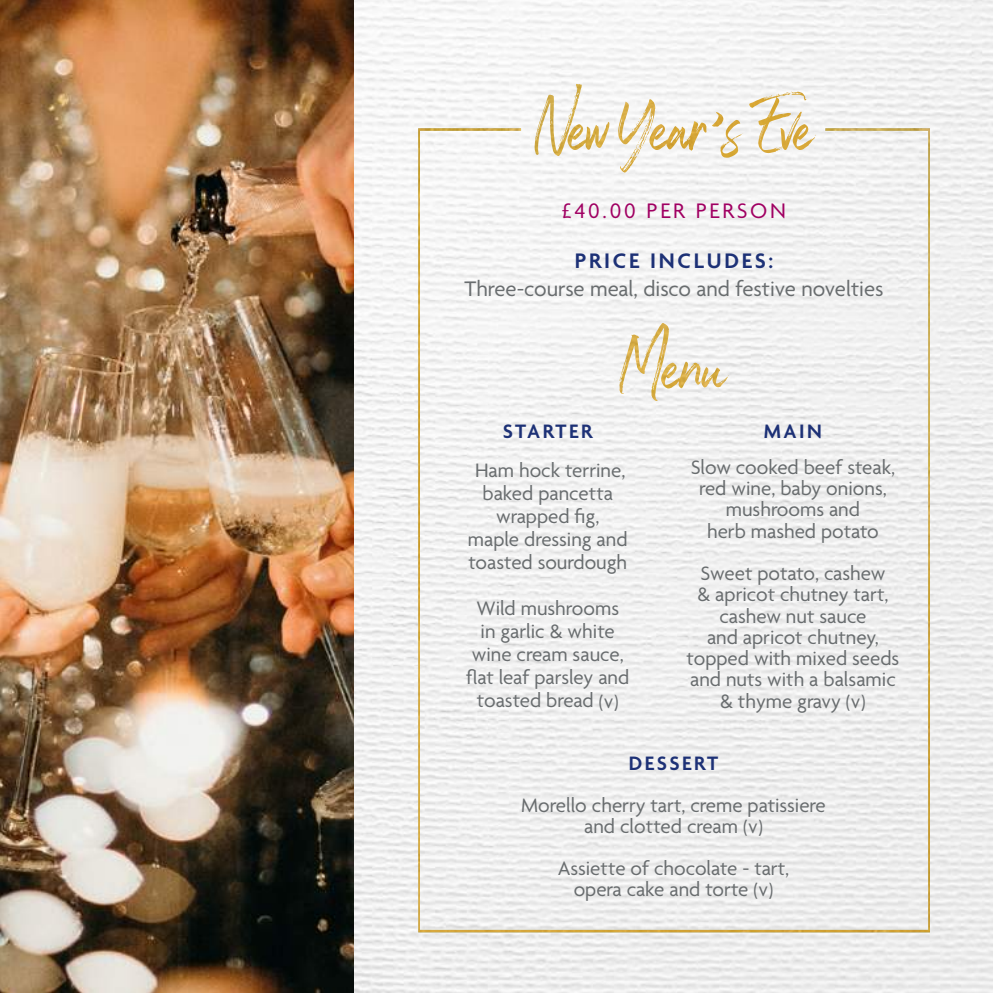
<style>
.page{position:relative;width:993px;height:993px;background:#fff}
.page>*{position:absolute;margin:0;border:0;box-sizing:border-box;transform-origin:0 0}
.t1{font:22.75px "Agenda";color:#696d6f}
.t2{font:22.75px "Agenda";letter-spacing:.12em;color:#a00062}
.t3{font:600 22.75px "Agenda";letter-spacing:.12em;color:#1d3176}
.t4{font:21px/21.2px "Agenda";color:#696d6f;text-align:center}
.t5{font:600 21px "Agenda";letter-spacing:.12em;color:#1d3176}
.s1{font-size:17.5px}
</style>
<div class="page">
<img style="left:353px;top:0;width:639px;height:992px">
<img style="left:553px;top:84px;width:24px;height:44px">
<img style="left:0;top:0;width:353px;height:992px">
<img style="left:418px;top:128px;width:511px;height:804px">
<p class="t2" style="left:562px;top:198px;width:225px">£40.00 PER PERSON</p>
<p class="t3" style="left:574px;top:248px;width:200px">PRICE INCLUDES:</p>
<p class="t1" style="left:464px;top:277px;width:420px">Three-course meal, disco and festive novelties</p>
<p class="t5" style="left:503px;top:420px;width:91px">STARTER</p>
<p class="t4" style="left:467px;top:460px;width:161px;line-height:22.9px">Ham hock terrine, baked pancetta wrapped fig, maple dressing and toasted sourdough</p>
<p class="t4" style="left:466px;top:598px;width:165px;line-height:22.9px">Wild mushrooms<br>in garlic &amp; white wine cream sauce, flat leaf parsley and toasted bread <span class="s1">(</span>v<span class="s1">)</span></p>
<p class="t5" style="left:763px;top:420px;width:60px">MAIN</p>
<p class="t4" style="left:690px;top:457px;width:206px">Slow cooked beef steak, red wine, baby onions, mushrooms and<br>herb mashed potato</p>
<p class="t4" style="left:686px;top:564px;width:214px">Sweet potato, cashew<br>&amp; apricot chutney tart, cashew nut sauce<br>and apricot chutney, topped with mixed seeds and nuts with a balsamic &amp; thyme gravy <span class="s1">(</span>v<span class="s1">)</span></p>
<p class="t5" style="left:628px;top:751px;width:91px">DESSERT</p>
<p class="t4" style="left:521px;top:795px;width:306px">Morello cherry tart, creme patissiere and clotted cream <span class="s1">(</span>v<span class="s1">)</span></p>
<p class="t4" style="left:557px;top:858px;width:233px">Assiette of chocolate - tart, opera cake and torte <span class="s1">(</span>v<span class="s1">)</span></p>
</div>
